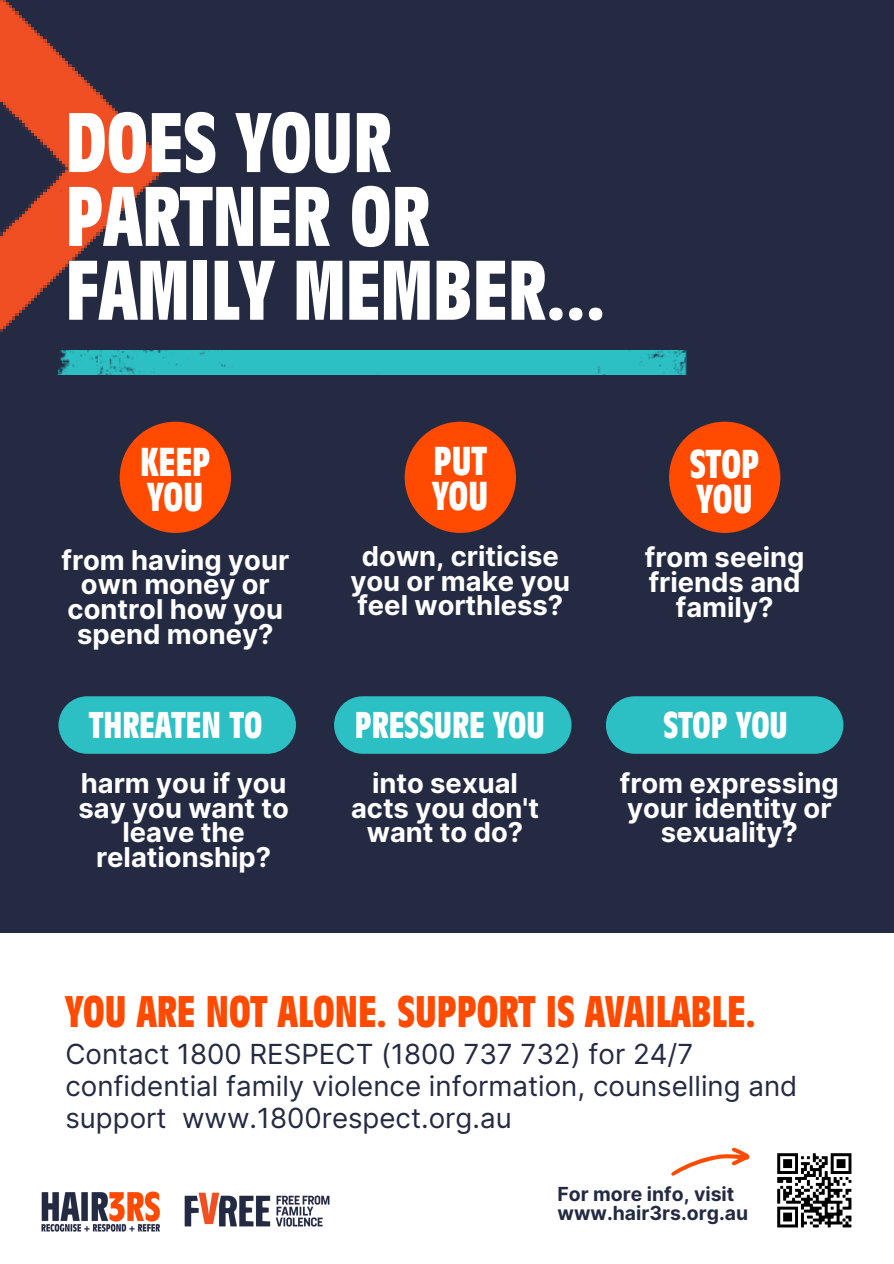
<style>
.page{position:relative;width:894px;height:1264px;background:#fff}
.page>*{position:absolute;margin:0;border:0;box-sizing:border-box;transform-origin:0 0}
.t1{font:700 condensed 82.65px/73.8px "Antique Olive Std";color:#fff}
.t2{font:700 condensed 43.35px "Antique Olive Std";color:#ff4a00}
.t3{font:700 condensed 39.45px/35px "Antique Olive Std";color:#fff}
.t4{font:700 condensed 36.45px "Antique Olive Std";color:#fff}
.t5{font:27.6px/31.5px "Inter";color:#242a42}
.t6{font:700 27.3px/24.8px "Inter";color:#fff;text-align:center}
.t7{font:700 19.35px/19.2px "Inter";color:#242a42}
</style>
<div class="page">
<img style="left:777px;top:1153px;width:75px;height:75px">
<svg style="left:671px;top:1147px;width:79px;height:29px"></svg>
<img style="left:41px;top:1191px;width:119px;height:41px">
<div style="left:0;top:0;width:893px;height:932px;background:#242a42"></div>
<img style="left:0;top:0;width:167px;height:331px">
<div style="left:120px;top:421px;width:111px;height:112px;background:#ff4a00;border-radius:50%"></div>
<div style="left:404px;top:421px;width:112px;height:112px;background:#ff4a00;border-radius:50%"></div>
<div style="left:668px;top:421px;width:112px;height:112px;background:#ff4a00;border-radius:50%"></div>
<div style="left:58px;top:696px;width:238px;height:57px;background:#2cc0c4;border-radius:29px"></div>
<div style="left:334px;top:696px;width:237px;height:57px;background:#2cc0c4;border-radius:29px"></div>
<div style="left:605px;top:696px;width:238px;height:57px;background:#2cc0c4;border-radius:29px"></div>
<div style="left:58px;top:350px;width:628px;height:24px;background:#2cc0c4"></div>
<img style="left:184px;top:1192px;width:146px;height:35px">
<p class="t1" style="left:65px;top:112px;width:365px">DOES YOUR<br>PARTNER OR</p>
<p class="t1" style="left:65px;top:260px;width:541px">FAMILY MEMBER...</p>
<p class="t3" style="left:140px;top:448px;width:72px">KEEP<br>YOU</p>
<p class="t6" style="left:61px;top:547px;width:229px">from having your own money or control how you spend money?</p>
<p class="t3" style="left:432px;top:447px;width:57px">PUT<br>YOU</p>
<p class="t6" style="left:350px;top:543px;width:221px">down, criticise you or make you feel worthless?</p>
<p class="t4" style="left:89px;top:709px;width:174px">THREATEN TO</p>
<p class="t4" style="left:355px;top:709px;width:191px">PRESSURE YOU</p>
<p class="t6" style="left:351px;top:770px;width:189px">into sexual acts you don't want to do?</p>
<p class="t6" style="left:79px;top:770px;width:212px">harm you if you say you want to leave the relationship?</p>
<p class="t3" style="left:689px;top:449px;width:71px">STOP</p>
<p class="t3" style="left:696px;top:484px;width:57px">YOU</p>
<p class="t6" style="left:644px;top:545px;width:161px">from seeing friends and family?</p>
<p class="t4" style="left:663px;top:709px;width:126px">STOP YOU</p>
<p class="t6" style="left:619px;top:770px;width:220px">from expressing your identity or sexuality?</p>
<p class="t2" style="left:65px;top:993px;width:691px">YOU ARE NOT ALONE. SUPPORT IS AVAILABLE.</p>
<p class="t5" style="left:65px;top:1038px;width:733px">Contact 1800 RESPECT (1800 737 732) for 24/7 confidential family violence information, counselling and support www.1800respect.org.au</p>
<p class="t7" style="left:557px;top:1183px;width:192px">For more info, visit www.hair3rs.org.au</p>
</div>
